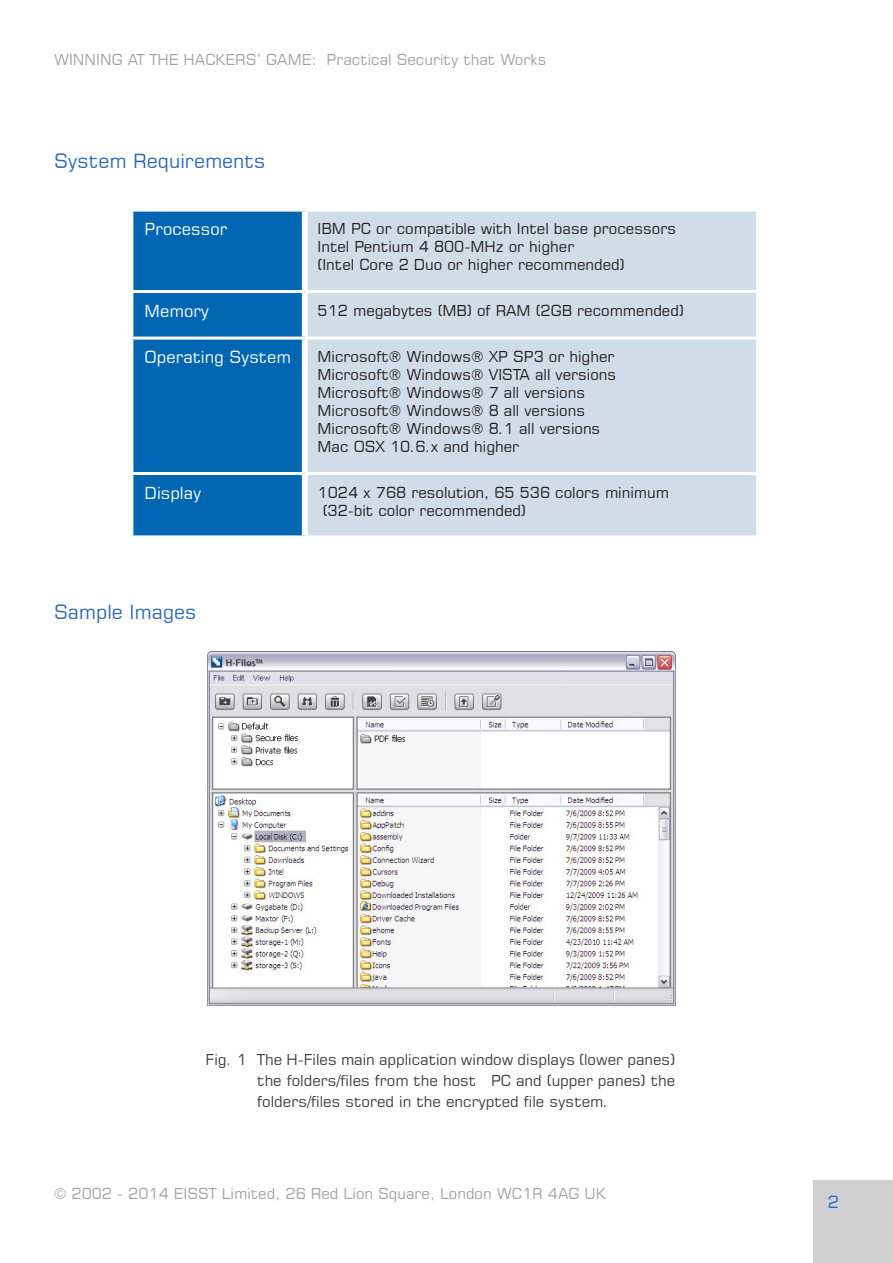
<style>
.page{position:relative;width:893px;height:1263px;background:#fff}
.page>*{position:absolute;margin:0;border:0;box-sizing:border-box;transform-origin:0 0}
.t1{font:19.5px "Square 721 BT";color:#316cb5}
.t2{font:16.5px "Square 721 BT";color:#fff}
.t3{font:16.5px "Square 721 BT";color:#1f6cc9}
.t4{font:15px/18px "Square 721 BT";color:#231f20}
.t5{font:15px/21px "Square 721 BT";color:#3f3f3f;text-align:justify}
.t6{font:15px "Square 721 BT";color:#a3a3a3}
.t7{font:15px "Square 721 BT";color:#a4a3a3}
</style>
<div class="page">
<div style="left:813px;top:1181px;width:80px;height:82px;background:#d0d0d0"></div>
<svg style="left:133px;top:212px;width:169px;height:323px;background:#076ab4"></svg>
<div style="left:308px;top:212px;width:448px;height:323px;background:#d0dde9"></div>
<hr style="left:130px;top:290px;width:175px;height:3px;background:#fff">
<hr style="left:305px;top:290px;width:454px;height:3px;background:#fff">
<hr style="left:130px;top:337px;width:175px;height:3px;background:#fff">
<hr style="left:305px;top:337px;width:454px;height:3px;background:#fff">
<hr style="left:130px;top:472px;width:175px;height:3px;background:#fff">
<hr style="left:305px;top:472px;width:454px;height:3px;background:#fff">
<img style="left:207px;top:652px;width:468px;height:353px">
<p class="t7" style="left:54px;top:51px;width:494px">WINNING AT THE HACKERS’ GAME: Practical Security that Works</p>
<p class="t1" style="left:54px;top:148px;width:213px">System Requirements</p>
<p class="t2" style="left:145px;top:219px;width:84px">Processor</p>
<p class="t4" style="left:318px;top:220px;width:360px">IBM PC or compatible with Intel base processors<br>Intel Pentium 4 800-MHz or higher</p>
<p class="t4" style="left:318px;top:256px;width:309px">(Intel Core 2 Duo or higher recommended)</p>
<p class="t2" style="left:145px;top:300px;width:66px">Memory</p>
<p class="t4" style="left:318px;top:301px;width:368px">512 megabytes (MB) of RAM (2GB recommended)</p>
<p class="t2" style="left:145px;top:347px;width:148px">Operating System</p>
<p class="t4" style="left:318px;top:348px;width:298px">Microsoft® Windows® XP SP3 or higher</p>
<p class="t4" style="left:318px;top:366px;width:300px">Microsoft® Windows® VISTA all versions</p>
<p class="t4" style="left:318px;top:384px;width:269px">Microsoft® Windows® 7 all versions</p>
<p class="t4" style="left:318px;top:402px;width:269px">Microsoft® Windows® 8 all versions</p>
<p class="t4" style="left:318px;top:420px;width:284px">Microsoft® Windows® 8.1 all versions</p>
<p class="t4" style="left:318px;top:438px;width:203px">Mac OSX 10.6.x and higher</p>
<p class="t2" style="left:145px;top:482px;width:58px">Display</p>
<p class="t4" style="left:318px;top:483px;width:353px">1024 x 768 resolution, 65 536 colors minimum</p>
<p class="t4" style="left:323px;top:501px;width:205px">(32-bit color recommended)</p>
<p class="t1" style="left:54px;top:600px;width:144px">Sample Images</p>
<p class="t5" style="left:205px;top:1049px;width:43px">Fig. 1</p>
<p class="t5" style="left:257px;top:1049px;width:419px">The H-Files main application window displays (lower panes) the folders/files from the host PC and (upper panes) the folders/files stored in the encrypted file system.</p>
<p class="t6" style="left:54px;top:1184px;width:553px">© 2002 - 2014 EISST Limited, 26 Red Lion Square, London WC1R 4AG UK</p>
<p class="t3" style="left:828px;top:1191px;width:13px">2</p>
</div>
